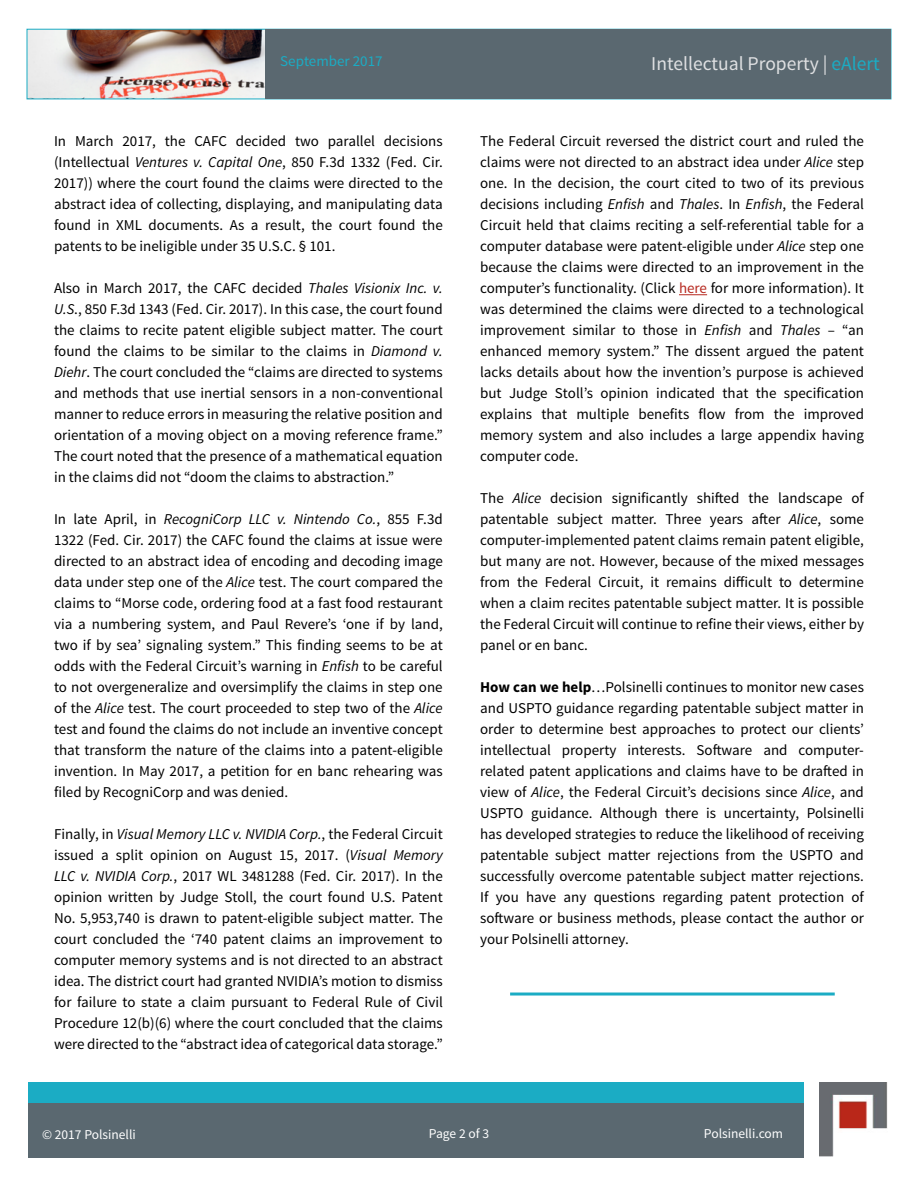
<style>
.page{position:relative;width:918px;height:1188px;background:#fff}
.page>*{position:absolute;margin:0;border:0;box-sizing:border-box;transform-origin:0 0}
.t1{font:19.5px "Source Sans Pro";color:#dfe0e2}
.t2{font:15px/21px "Source Sans Pro";color:#000;text-align:justify}
.t3{font:15px "Source Sans Pro";color:#1bacc4}
.t4{font:13.5px "Source Sans Pro";color:#fff}
.s1{color:#1bacc4}
.s2{font-style:italic}
.s3{color:#b72920}
.s4{font-weight:700}
</style>
<div class="page">
<img style="left:820px;top:1082px;width:67px;height:75px">
<div style="left:835px;top:1133px;width:54px;height:26px;background:#fff"></div>
<div style="left:28px;top:1082px;width:776px;height:23px;background:#1bacc4"></div>
<div style="left:28px;top:1104px;width:776px;height:54px;background:#5a6870"></div>
<svg style="left:679px;top:294px;width:28px;height:1px"></svg>
<hr style="left:510px;top:993px;width:325px;height:3px;background:#1bacc4">
<img style="left:29px;top:31px;width:237px;height:66px">
<div style="left:266px;top:29px;width:625px;height:70px;background:#5a6870"></div>
<p class="t3" style="left:280px;top:52px;width:104px">September 2017</p>
<h1 class="t1" style="left:651px;top:51px;width:230px">Intellectual Property | <span class="s1">eAlert</span></h1>
<p class="t2" style="left:54px;top:131px;width:390px">In March 2017, the CAFC decided two parallel decisions (Intellectual <span class="s2">Ventures v. Capital One</span>, 850 F.3d 1332 (Fed. Cir.<br>2017)) where the court found the claims were directed to the abstract idea of collecting, displaying, and manipulating data found in XML documents. As a result, the court found the patents to be ineligible under 35 U.S.C. § 101.</p>
<p class="t2" style="left:54px;top:278px;width:390px">Also in March 2017, the CAFC decided <span class="s2">Thales Visionix Inc. v.<br>U.S</span>., 850 F.3d 1343 (Fed. Cir. 2017). In this case, the court found the claims to recite patent eligible subject matter. The court found the claims to be similar to the claims in <span class="s2">Diamond v.<br>Diehr</span>. The court concluded the “claims are directed to systems and methods that use inertial sensors in a non-conventional manner to reduce errors in measuring the relative position and orientation of a moving object on a moving reference frame.” The court noted that the presence of a mathematical equation in the claims did not “doom the claims to abstraction.”</p>
<p class="t2" style="left:54px;top:509px;width:390px">In late April, in <span class="s2">RecogniCorp LLC v. Nintendo Co.</span>, 855 F.3d 1322 (Fed. Cir. 2017) the CAFC found the claims at issue were directed to an abstract idea of encoding and decoding image data under step one of the <span class="s2">Alice</span> test. The court compared the claims to “Morse code, ordering food at a fast food restaurant via a numbering system, and Paul Revere’s ‘one if by land, two if by sea’ signaling system.” This finding seems to be at odds with the Federal Circuit’s warning in <span class="s2">Enfish</span> to be careful to not overgeneralize and oversimplify the claims in step one of the <span class="s2">Alice</span> test. The court proceeded to step two of the <span class="s2">Alice </span>test and found the claims do not include an inventive concept that transform the nature of the claims into a patent-eligible invention. In May 2017, a petition for en banc rehearing was filed by RecogniCorp and was denied.</p>
<p class="t2" style="left:54px;top:824px;width:390px">Finally, in <span class="s2">Visual Memory LLC v. NVIDIA Corp.</span>, the Federal Circuit issued a split opinion on August 15, 2017. (<span class="s2">Visual Memory LLC v. NVIDIA Corp.</span>, 2017 WL 3481288 (Fed. Cir. 2017). In the opinion written by Judge Stoll, the court found U.S. Patent No. 5,953,740 is drawn to patent-eligible subject matter. The court concluded the ‘740 patent claims an improvement to computer memory systems and is not directed to an abstract idea. The district court had granted NVIDIA’s motion to dismiss for failure to state a claim pursuant to Federal Rule of Civil Procedure 12(b)(6) where the court concluded that the claims were directed to the “abstract idea of categorical data storage.”</p>
<p class="t2" style="left:480px;top:131px;width:385px">The Federal Circuit reversed the district court and ruled the claims were not directed to an abstract idea under <span class="s2">Alice</span> step one. In the decision, the court cited to two of its previous decisions including <span class="s2">Enfish</span> and <span class="s2">Thales</span>. In <span class="s2">Enfish</span>, the Federal Circuit held that claims reciting a self-referential table for a computer database were patent-eligible under <span class="s2">Alice</span> step one because the claims were directed to an improvement in the computer’s functionality. (Click <span class="s3">here</span> for more information). It was determined the claims were directed to a technological improvement similar to those in <span class="s2">Enfish</span> and <span class="s2">Thales</span> – “an enhanced memory system.” The dissent argued the patent lacks details about how the invention’s purpose is achieved but Judge Stoll’s opinion indicated that the specification explains that multiple benefits flow from the improved memory system and also includes a large appendix having computer code.</p>
<p class="t2" style="left:480px;top:488px;width:385px">The <span class="s2">Alice</span> decision significantly shifted the landscape of patentable subject matter. Three years after <span class="s2">Alice</span>, some computer-implemented patent claims remain patent eligible, but many are not. However, because of the mixed messages from the Federal Circuit, it remains difficult to determine when a claim recites patentable subject matter. It is possible the Federal Circuit will continue to refine their views, either by panel or en banc.</p>
<p class="t2" style="left:480px;top:677px;width:385px"><span class="s4">How can we help</span>…Polsinelli continues to monitor new cases and USPTO guidance regarding patentable subject matter in order to determine best approaches to protect our clients’ intellectual property interests. Software and computer&shy;related patent applications and claims have to be drafted in view of <span class="s2">Alice</span>, the Federal Circuit’s decisions since <span class="s2">Alice</span>, and USPTO guidance. Although there is uncertainty, Polsinelli has developed strategies to reduce the likelihood of receiving patentable subject matter rejections from the USPTO and successfully overcome patentable subject matter rejections.<br>If you have any questions regarding patent protection of software or business methods, please contact the author or your Polsinelli attorney.</p>
<p class="t4" style="left:429px;top:1125px;width:62px">Page 2 of 3</p>
<p class="t4" style="left:42px;top:1126px;width:95px">© 2017 Polsinelli</p>
<p class="t4" style="left:704px;top:1125px;width:81px">Polsinelli.com</p>
</div>
